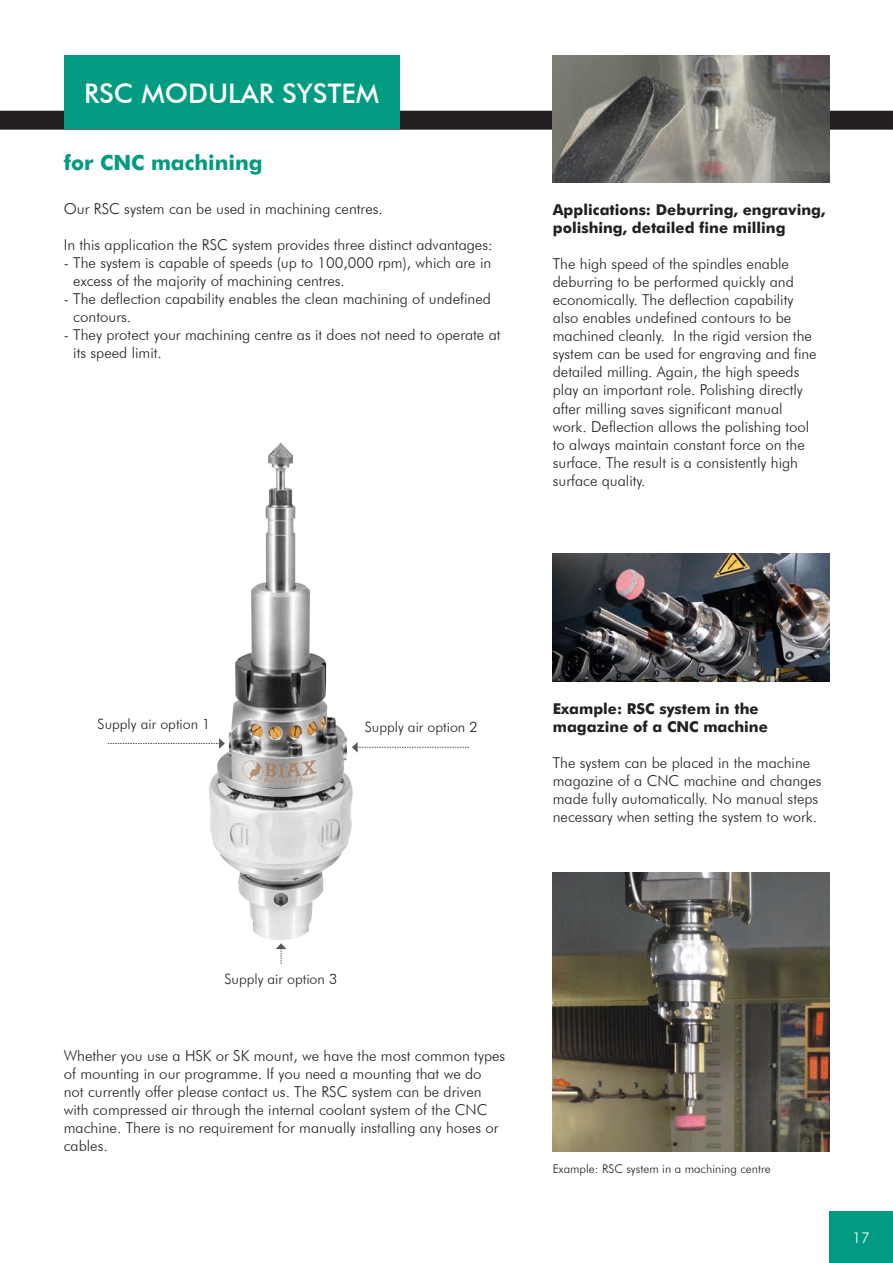
<style>
.page{position:relative;width:893px;height:1263px;background:#fff}
.page>*{position:absolute;margin:0;border:0;box-sizing:border-box;transform-origin:0 0}
.t1{font:500 27px "Futura BT";color:#fff}
.t2{font:700 21px "Futura BT";color:#009b81}
.t3{font:300 15px/18px "Futura BT";color:#231f20}
.t4{font:700 15px/18px "Futura BT";color:#231f20}
.t5{font:300 15px "Futura BT";color:#fff}
.t6{font:300 14.25px "Futura BT";color:#231f20}
.t7{font:300 12px "Futura BT";color:#231f20}
</style>
<div class="page">
<div style="left:0;top:111px;width:893px;height:18px;background:#231f20"></div>
<div style="left:829px;top:1212px;width:64px;height:51px;background:#009b81"></div>
<img style="left:553px;top:873px;width:276px;height:278px">
<img style="left:553px;top:55px;width:276px;height:128px">
<div style="left:64px;top:55px;width:336px;height:74px;background:#009b81"></div>
<img style="left:209px;top:442px;width:144px;height:507px">
<svg style="left:352px;top:742px;width:117px;height:11px"></svg>
<svg style="left:108px;top:738px;width:117px;height:11px"></svg>
<svg style="left:276px;top:943px;width:10px;height:21px"></svg>
<img style="left:553px;top:554px;width:276px;height:127px">
<p class="t1" style="left:84px;top:77px;width:297px">RSC MODULAR SYSTEM</p>
<p class="t2" style="left:64px;top:150px;width:200px">for CNC machining</p>
<p class="t3" style="left:64px;top:200px;width:321px">Our RSC system can be used in machining centres.</p>
<p class="t3" style="left:64px;top:236px;width:430px">In this application the RSC system provides three distinct advantages:</p>
<p class="t3" style="left:73px;top:254px;width:419px;text-indent:-10px">- The system is capable of speeds (up to 100,000 rpm), which are in excess of the majority of machining centres.</p>
<p class="t3" style="left:73px;top:290px;width:419px;text-indent:-10px">- The deflection capability enables the clean machining of undefined contours.</p>
<p class="t3" style="left:73px;top:326px;width:429px;text-indent:-10px">- They protect your machining centre as it does not need to operate at its speed limit.</p>
<p class="t4" style="left:553px;top:201px;width:274px">Applications: Deburring, engraving, polishing, detailed fine milling</p>
<p class="t3" style="left:553px;top:255px;width:265px">The high speed of the spindles enable deburring to be performed quickly and economically. The deflection capability also enables undefined contours to be machined cleanly. In the rigid version the system can be used for engraving and fine detailed milling. Again, the high speeds play an important role. Polishing directly after milling saves significant manual work. Deflection allows the polishing tool to always maintain constant force on the surface. The result is a consistently high surface quality.</p>
<p class="t6" style="left:98px;top:715px;width:114px">Supply air option 1</p>
<p class="t6" style="left:365px;top:718px;width:114px">Supply air option 2</p>
<p class="t4" style="left:553px;top:700px;width:217px">Example: RSC system in the magazine of a CNC machine</p>
<p class="t3" style="left:553px;top:754px;width:270px">The system can be placed in the machine magazine of a CNC machine and changes made fully automatically. No manual steps necessary when setting the system to work.</p>
<p class="t6" style="left:224px;top:970px;width:114px">Supply air option 3</p>
<p class="t3" style="left:64px;top:1047px;width:443px">Whether you use a HSK or SK mount, we have the most common types of mounting in our programme. If you need a mounting that we do<br>not currently offer please contact us. The RSC system can be driven with compressed air through the internal coolant system of the CNC machine. There is no requirement for manually installing any hoses or cables.</p>
<p class="t7" style="left:553px;top:1161px;width:219px">Example: RSC system in a machining centre</p>
<p class="t5" style="left:852px;top:1229px;width:19px">17</p>
</div>
